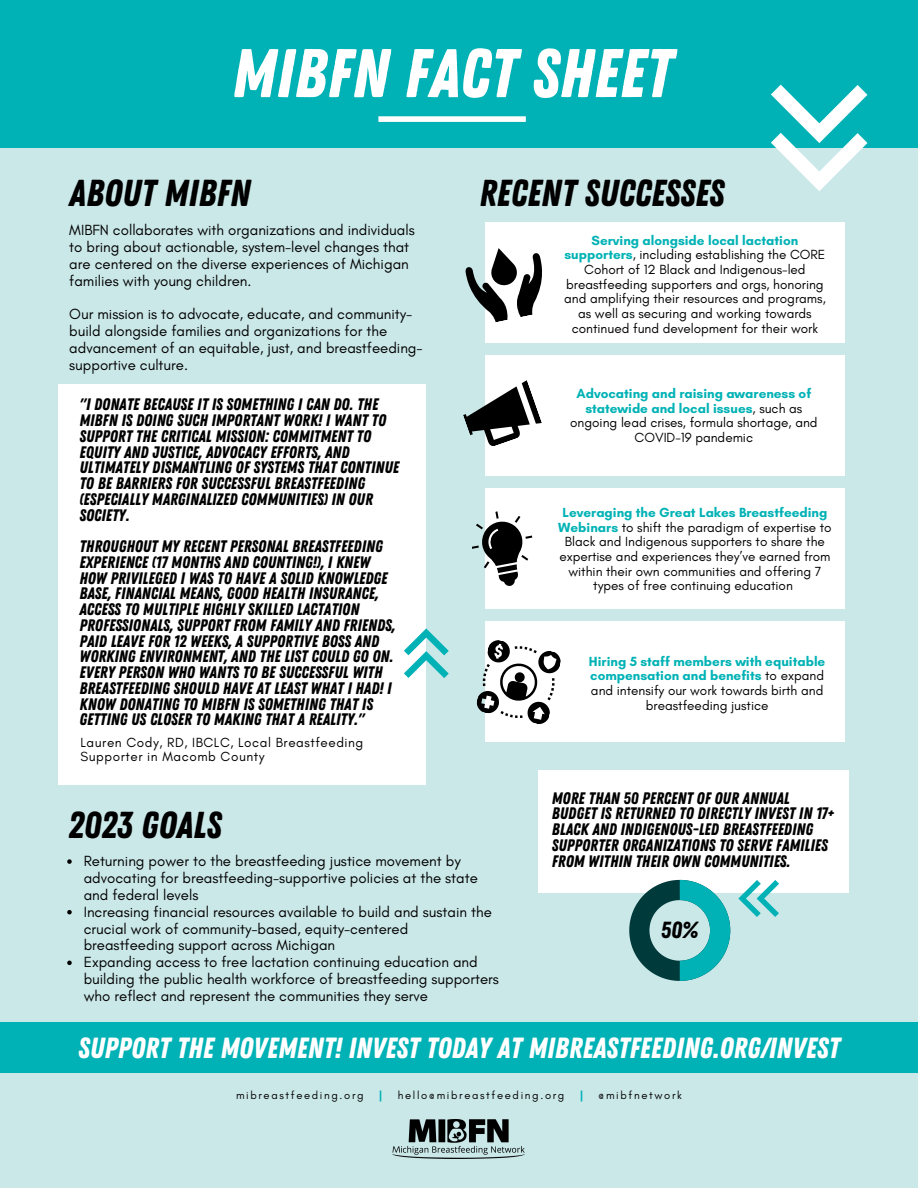
<style>
.page{position:relative;width:918px;height:1188px;background:#cbe8e9}
.page>*{position:absolute;margin:0;border:0;box-sizing:border-box;transform-origin:0 0}
.t1{font:68.55px "Zing Rust Base";color:#fff}
.t2{font:37.5px "Zing Rust Base";color:#000}
.t3{font:29.1px "Zing Rust Base";color:#fff}
.t4{font:23.4px "Zing Rust Base";color:#000}
.t5{font:16.65px/15.8px "Zing Rust Base";color:#000}
.t6{font:15px/16.8px "Glacial Indifference";color:#000}
.t7{font:13.5px/14.7px "Glacial Indifference";color:#000;text-align:center}
.t8{font:13.5px/14.7px "Glacial Indifference";letter-spacing:.04em;color:#000}
.t9{font:11.25px "Glacial Indifference";letter-spacing:.145em;color:#000}
.t10{font:700 11.25px "Glacial Indifference";color:#00b2b5}
.s1{font-weight:700;color:#00b2b5}
</style>
<div class="page">
<div style="left:485px;top:223px;width:360px;height:120px;background:#fff"></div>
<svg style="left:465px;top:248px;width:77px;height:74px"></svg>
<img style="left:393px;top:1119px;width:132px;height:39px">
<div style="left:58px;top:384px;width:368px;height:401px;background:#fff"></div>
<svg style="left:404px;top:628px;width:45px;height:50px"></svg>
<div style="left:0;top:0;width:918px;height:148px;background:#00b2b5"></div>
<svg style="left:771px;top:85px;width:96px;height:106px"></svg>
<div style="left:539px;top:771px;width:310px;height:122px;background:#fff"></div>
<svg style="left:629px;top:880px;width:101px;height:101px"></svg>
<svg style="left:738px;top:880px;width:41px;height:37px"></svg>
<div style="left:0;top:1022px;width:918px;height:50px;background:#00b2b5"></div>
<svg style="left:67px;top:859px;width:5px;height:5px"></svg>
<svg style="left:67px;top:910px;width:5px;height:4px"></svg>
<svg style="left:67px;top:961px;width:5px;height:4px"></svg>
<div style="left:378px;top:116px;width:148px;height:6px;background:#fff"></div>
<div style="left:485px;top:355px;width:360px;height:121px;background:#fff"></div>
<div style="left:485px;top:489px;width:360px;height:120px;background:#fff"></div>
<svg style="left:472px;top:511px;width:61px;height:75px"></svg>
<div style="left:485px;top:622px;width:360px;height:120px;background:#fff"></div>
<svg style="left:476px;top:640px;width:85px;height:84px"></svg>
<svg style="left:463px;top:380px;width:79px;height:66px"></svg>
<h1 class="t1" style="left:232px;top:33px;width:442px">MIBFN FACT SHEET</h1>
<h2 class="t2" style="left:69px;top:171px;width:183px">ABOUT MIBFN</h2>
<h2 class="t2" style="left:479px;top:171px;width:247px">RECENT SUCCESSES</h2>
<p class="t6" style="left:69px;top:221px;width:347px">MIBFN collaborates with organizations and individuals to bring about actionable, system-level changes that are centered on the diverse experiences of Michigan families with young children.</p>
<p class="t6" style="left:69px;top:306px;width:355px">Our mission is to advocate, educate, and community&shy;build alongside families and organizations for the advancement of an equitable, just, and breastfeeding&shy;supportive culture.</p>
<p class="t5" style="left:79px;top:397px;width:321px">"I DONATE BECAUSE IT IS SOMETHING I CAN DO. THE MIBFN IS DOING SUCH IMPORTANT WORK! I WANT TO SUPPORT THE CRITICAL MISSION: COMMITMENT TO EQUITY AND JUSTICE, ADVOCACY EFFORTS, AND ULTIMATELY DISMANTLING OF SYSTEMS THAT CONTINUE TO BE BARRIERS FOR SUCCESSFUL BREASTFEEDING (ESPECIALLY MARGINALIZED COMMUNITIES) IN OUR SOCIETY.</p>
<p class="t5" style="left:79px;top:539px;width:317px">THROUGHOUT MY RECENT PERSONAL BREASTFEEDING EXPERIENCE (17 MONTHS AND COUNTING!), I KNEW HOW PRIVILEGED I WAS TO HAVE A SOLID KNOWLEDGE BASE, FINANCIAL MEANS, GOOD HEALTH INSURANCE, ACCESS TO MULTIPLE HIGHLY SKILLED LACTATION PROFESSIONALS, SUPPORT FROM FAMILY AND FRIENDS, PAID LEAVE FOR 12 WEEKS, A SUPPORTIVE BOSS AND WORKING ENVIRONMENT, AND THE LIST COULD GO ON.<br>EVERY PERSON WHO WANTS TO BE SUCCESSFUL WITH BREASTFEEDING SHOULD HAVE AT LEAST WHAT I HAD! I KNOW DONATING TO MIBFN IS SOMETHING THAT IS GETTING US CLOSER TO MAKING THAT A REALITY."</p>
<p class="t8" style="left:81px;top:735px;width:284px">Lauren Cody, RD, IBCLC, Local Breastfeeding<br>Supporter in Macomb County</p>
<h2 class="t2" style="left:68px;top:803px;width:155px">2023 GOALS</h2>
<p class="t6" style="left:84px;top:852px;width:417px">Returning power to the breastfeeding justice movement by advocating for breastfeeding-supportive policies at the state and federal levels<br>Increasing financial resources available to build and sustain the crucial work of community-based, equity-centered breastfeeding support across Michigan<br>Expanding access to free lactation continuing education and building the public health workforce of breastfeeding supporters who reflect and represent the communities they serve</p>
<p class="t7" style="left:564px;top:233px;width:263px"><span class="s1">Serving alongside local lactation supporters</span>, including establishing the CORE Cohort of 12 Black and Indigenous-led breastfeeding supporters and orgs, honoring and amplifying their resources and programs, as well as securing and working towards continued fund development for their work</p>
<p class="t7" style="left:570px;top:386px;width:249px"><span class="s1">Advocating and raising awareness of statewide and local issues</span>, such as ongoing lead crises, formula shortage, and COVID-19 pandemic</p>
<p class="t7" style="left:558px;top:505px;width:275px"><span class="s1">Leveraging the Great Lakes Breastfeeding Webinars</span> to shift the paradigm of expertise to Black and Indigenous supporters to share the expertise and experiences they’ve earned from within their own communities and offering 7 types of free continuing education</p>
<p class="t7" style="left:589px;top:654px;width:238px"><span class="s1">Hiring 5 staff members with equitable compensation and benefits</span> to expand and intensify our work towards birth and breastfeeding justice</p>
<p class="t5" style="left:552px;top:791px;width:284px">MORE THAN 50 PERCENT OF OUR ANNUAL BUDGET IS RETURNED TO DIRECTLY INVEST IN 17+ BLACK AND INDIGENOUS-LED BREASTFEEDING SUPPORTER ORGANIZATIONS TO SERVE FAMILIES FROM WITHIN THEIR OWN COMMUNITIES.</p>
<h3 class="t4" style="left:661px;top:916px;width:39px">50%</h3>
<h3 class="t3" style="left:78px;top:1031px;width:763px">SUPPORT THE MOVEMENT! INVEST TODAY AT MIBREASTFEEDING.ORG/INVEST</h3>
<p class="t9" style="left:236px;top:1088px;width:129px">mibreastfeeding.org</p>
<p class="t10" style="left:379px;top:1088px;width:5px">|</p>
<p class="t9" style="left:398px;top:1088px;width:168px">hello@mibreastfeeding.org</p>
<p class="t10" style="left:580px;top:1088px;width:5px">|</p>
<p class="t9" style="left:598px;top:1088px;width:85px">@mibfnetwork</p>
</div>
